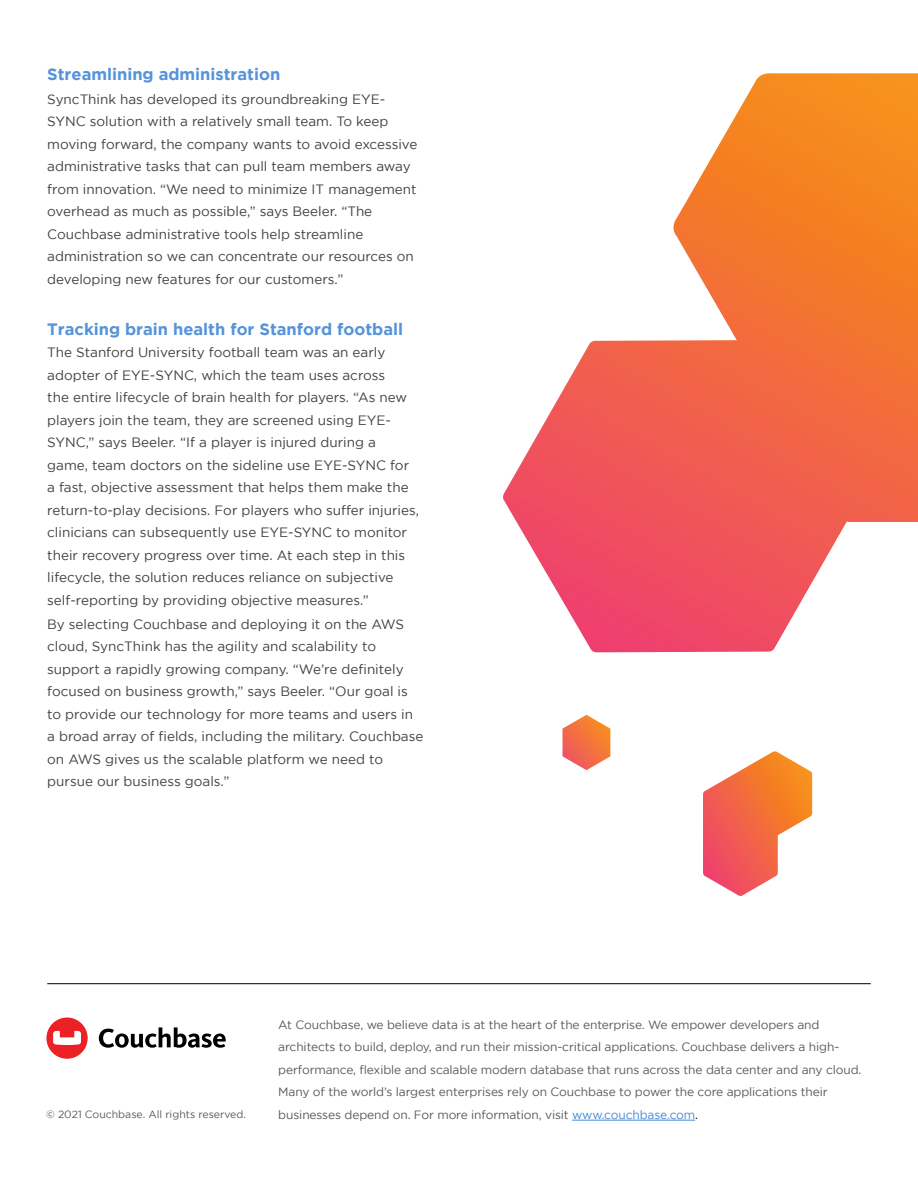
<style>
.page{position:relative;width:918px;height:1188px;background:#fff}
.page>*{position:absolute;margin:0;border:0;box-sizing:border-box;transform-origin:0 0}
.t1{font:700 16.5px "Gotham";color:#5593da}
.t2{font:13.5px/22.5px "Gotham";color:#414042}
.t3{font:12px/22.5px "Gotham";letter-spacing:-.01em;color:#58595b}
.t4{font:10.5px "Gotham";color:#58595b}
.s1{color:#4287d6}
.s2{color:#000}
</style>
<div class="page">
<svg style="left:562px;top:715px;width:48px;height:55px"></svg>
<hr style="left:572px;top:1120px;width:123px;height:1px;background:#4287d6">
<svg style="left:99px;top:1027px;width:127px;height:21px"></svg>
<div style="left:46px;top:1018px;width:42px;height:41px;background:#eb2126;border-radius:50%"></div>
<svg style="left:53px;top:1031px;width:28px;height:14px"></svg>
<svg style="left:703px;top:751px;width:110px;height:145px"></svg>
<hr style="left:47px;top:983px;width:824px;height:1px;background:#000">
<svg style="left:503px;top:73px;width:415px;height:579px"></svg>
<p class="t1" style="left:47px;top:64px;width:235px">Streamlining administration</p>
<p class="t2" style="left:47px;top:87px;width:372px">SyncThink has developed its groundbreaking EYE-SYNC solution with a relatively small team. To keep moving forward, the company wants to avoid excessive administrative tasks that can pull team members away from innovation. “We need to minimize IT management overhead as much as possible,” says Beeler. “The Couchbase administrative tools help streamline administration so we can concentrate our resources on developing new features for our customers.”</p>
<p class="t1" style="left:47px;top:319px;width:357px">Tracking brain health for Stanford football</p>
<p class="t2" style="left:47px;top:341px;width:373px">The Stanford University football team was an early adopter of EYE-SYNC, which the team uses across<br>the entire lifecycle of brain health for players. “As new players join the team, they are screened using EYE-SYNC,” says Beeler. “If a player is injured during a game, team doctors on the sideline use EYE-SYNC for a fast, objective assessment that helps them make the return-to-play decisions. For players who suffer injuries, clinicians can subsequently use EYE-SYNC to monitor their recovery progress over time. At each step in this lifecycle, the solution reduces reliance on subjective self-reporting by providing objective measures.”</p>
<p class="t2" style="left:47px;top:612px;width:378px">By selecting Couchbase and deploying it on the AWS cloud, SyncThink has the agility and scalability to support a rapidly growing company. “We’re definitely focused on business growth,” says Beeler. “Our goal is to provide our technology for more teams and users in a broad array of fields, including the military. Couchbase on AWS gives us the scalable platform we need to pursue our business goals.”</p>
<p class="t3" style="left:278px;top:1013px;width:585px">At Couchbase, we believe data is at the heart of the enterprise. We empower developers and architects to build, deploy, and run their mission-critical applications. Couchbase delivers a high&shy;performance, flexible and scalable modern database that runs across the data center and any cloud.<br>Many of the world’s largest enterprises rely on Couchbase to power the core applications their</p>
<p class="t4" style="left:46px;top:1109px;width:201px">© 2021 Couchbase. All rights reserved.</p>
<p class="t3" style="left:278px;top:1103px;width:421px">businesses depend on. For more information, visit <span class="s1">www.couchbase.com</span><span class="s2">.</span></p>
</div>
